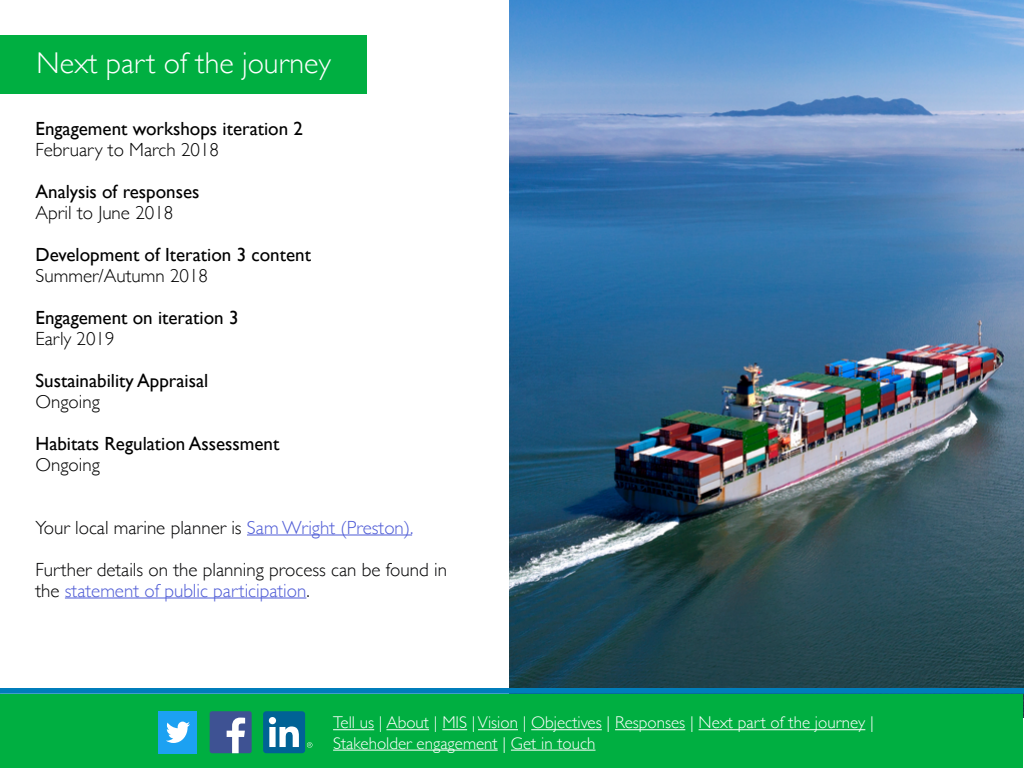
<style>
.page{position:relative;width:1024px;height:768px;background:#fff}
.page>*{position:absolute;margin:0;border:0;box-sizing:border-box;transform-origin:0 0}
.t1{font:300 30px "Gill Sans";color:#fff}
.t2{font:19px "Gill Sans";color:#000}
.t3{font:300 19px/21px "Gill Sans";color:#020203}
.t4{font:300 19px "Gill Sans";color:#000}
.t5{font:300 17px/20.4px "Gill Sans";color:#fff}
.s1{color:#4f5cd6}
</style>
<div class="page">
<img style="left:509px;top:0;width:515px;height:717px">
<div style="left:0;top:35px;width:366px;height:59px;background:#00af41"></div>
<hr style="left:247px;top:535px;width:165px;height:1px;background:#4f5cd6">
<hr style="left:65px;top:598px;width:241px;height:1px;background:#4f5cd6">
<div style="left:0;top:694px;width:1023px;height:74px;background:#00af41"></div>
<svg style="left:307px;top:742px;width:5px;height:6px"></svg>
<div style="left:263px;top:711px;width:42px;height:42px;background:#006295;border-radius:3px"></div>
<svg style="left:269px;top:717px;width:30px;height:30px"></svg>
<div style="left:159px;top:711px;width:38px;height:42px;background:#1ca1f2"></div>
<svg style="left:166px;top:722px;width:24px;height:21px"></svg>
<div style="left:210px;top:711px;width:42px;height:42px;background:#3e5293;border-radius:2px"></div>
<svg style="left:227px;top:718px;width:18px;height:35px"></svg>
<hr style="left:333px;top:729px;width:41px;height:1px;background:#fff">
<hr style="left:386px;top:729px;width:43px;height:1px;background:#fff">
<svg style="left:442px;top:729px;width:25px;height:1px"></svg>
<hr style="left:478px;top:729px;width:40px;height:1px;background:#fff">
<hr style="left:531px;top:729px;width:71px;height:1px;background:#fff">
<hr style="left:615px;top:729px;width:70px;height:1px;background:#fff">
<hr style="left:699px;top:729px;width:166px;height:1px;background:#fff">
<hr style="left:333px;top:750px;width:165px;height:1px;background:#fff">
<hr style="left:511px;top:750px;width:85px;height:1px;background:#fff">
<hr style="left:0;top:689px;width:1023px;height:4px;background:#007dbb">
<div style="left:0;top:688px;width:1024px;height:6px;border:1px solid #007dbb"></div>
<p class="t1" style="left:37px;top:39px;width:296px">Next part of the journey</p>
<p class="t2" style="left:36px;top:117px;width:269px">Engagement workshops iteration 2</p>
<p class="t4" style="left:36px;top:134px;width:185px">February to March 2018</p>
<p class="t2" style="left:36px;top:180px;width:165px">Analysis of responses</p>
<p class="t4" style="left:36px;top:197px;width:139px">April to June 2018</p>
<p class="t2" style="left:36px;top:243px;width:277px">Development of Iteration 3 content</p>
<p class="t4" style="left:36px;top:260px;width:174px">Summer/Autumn 2018</p>
<p class="t2" style="left:36px;top:306px;width:205px">Engagement on iteration 3</p>
<p class="t4" style="left:36px;top:323px;width:81px">Early 2019</p>
<p class="t2" style="left:36px;top:369px;width:174px">Sustainability Appraisal</p>
<p class="t4" style="left:36px;top:386px;width:66px">Ongoing</p>
<p class="t2" style="left:36px;top:432px;width:245px">Habitats Regulation Assessment</p>
<p class="t4" style="left:36px;top:449px;width:66px">Ongoing</p>
<p class="t3" style="left:36px;top:516px;width:380px">Your local marine planner is <span class="s1">Sam Wright (Preston).</span></p>
<p class="t3" style="left:36px;top:558px;width:413px">Further details on the planning process can be found in the <span class="s1">statement of public participation</span>.</p>
<p class="t5" style="left:333px;top:712px;width:542px">Tell us | About | MIS | Vision | Objectives | Responses | Next part of the journey |<br>Stakeholder engagement | Get in touch</p>
</div>
